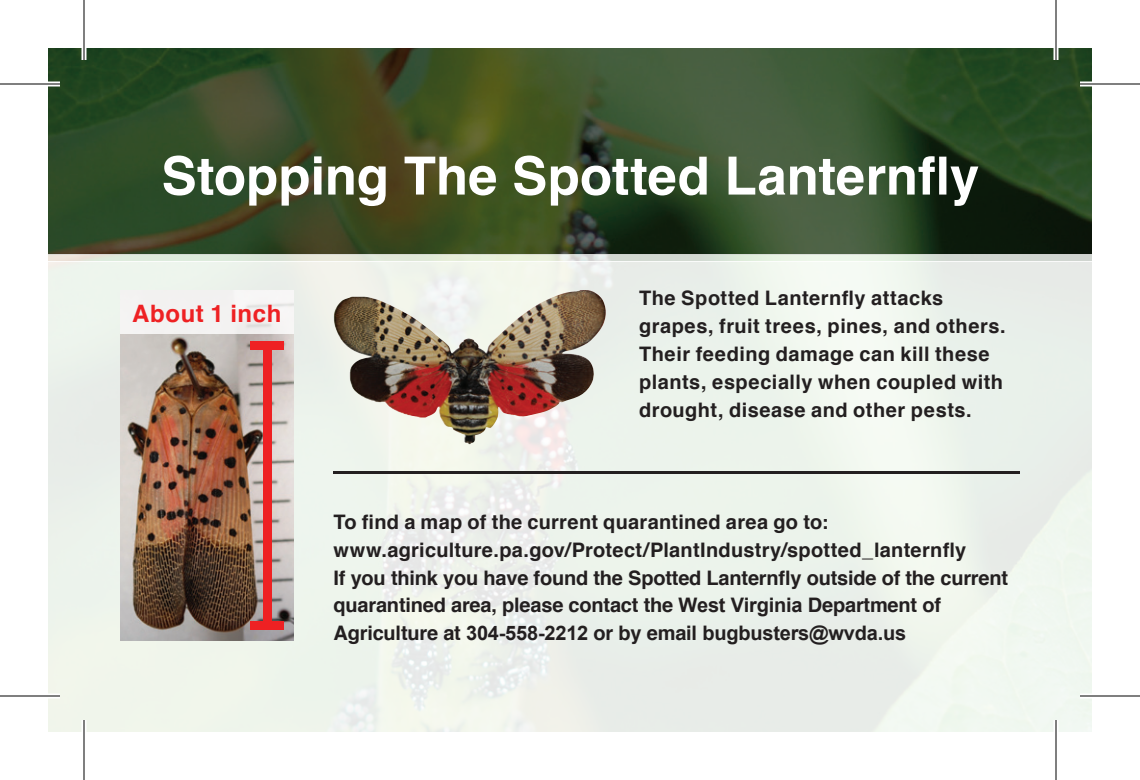
<style>
.page{position:relative;width:1140px;height:780px;background:#fff}
.page>*{position:absolute;margin:0;border:0;box-sizing:border-box;transform-origin:0 0}
.t1{font:700 52.8px "Helvetica";color:#fff}
.t2{font:700 24px "Helvetica";letter-spacing:.025em;color:#ee2123}
.t3{font:700 20px/27.6px "Helvetica";letter-spacing:-.01em;color:#231f20}
.t4{font:700 20px/28px "Helvetica";letter-spacing:.015em;color:#231f20}
.t5{font:700 20px "Arial";letter-spacing:-.01em;color:#231f20}
.s1{font-family:"Arial"}
.s2{font-family:"Helvetica"}
</style>
<div class="page">
<svg style="left:48px;top:48px;width:1044px;height:207px;background:#364b27"></svg>
<svg style="left:48px;top:255px;width:1044px;height:6px;background:#dee6d9"></svg>
<div style="left:48px;top:262px;width:1044px;height:470px;background:#ecf3eb"></div>
<img style="left:333px;top:290px;width:273px;height:154px">
<hr style="left:334px;top:471px;width:686px;height:3px;background:#231f20">
<img style="left:120px;top:334px;width:174px;height:307px">
<div style="left:120px;top:290px;width:174px;height:44px;background:#f3f2f1"></div>
<div style="left:263px;top:341px;width:9px;height:288px;background:#ee2123"></div>
<div style="left:250px;top:341px;width:34px;height:9px;background:#ee2123"></div>
<div style="left:250px;top:621px;width:34px;height:8px;background:#ee2123"></div>
<hr style="left:0;top:82px;width:60px;height:4px;background:#fff">
<hr style="left:1080px;top:82px;width:60px;height:4px;background:#fff">
<hr style="left:0;top:694px;width:60px;height:4px;background:#fff">
<hr style="left:1080px;top:694px;width:60px;height:4px;background:#fff">
<hr style="left:82px;top:0;width:4px;height:60px;background:#fff">
<hr style="left:82px;top:720px;width:4px;height:60px;background:#fff">
<hr style="left:1054px;top:0;width:4px;height:60px;background:#fff">
<hr style="left:1054px;top:720px;width:4px;height:60px;background:#fff">
<hr style="left:0;top:83px;width:60px;height:2px;background:#000">
<hr style="left:1080px;top:83px;width:60px;height:2px;background:#000">
<hr style="left:0;top:695px;width:60px;height:2px;background:#000">
<hr style="left:1080px;top:695px;width:60px;height:2px;background:#000">
<hr style="left:83px;top:0;width:2px;height:60px;background:#000">
<hr style="left:83px;top:720px;width:2px;height:60px;background:#000">
<hr style="left:1055px;top:0;width:2px;height:60px;background:#000">
<hr style="left:1055px;top:720px;width:2px;height:60px;background:#000">
<h1 class="t1" style="left:161px;top:133px;width:819px">Stopping The Spotted Lanternfly</h1>
<p class="t2" style="left:132px;top:294px;width:151px">About 1 inch</p>
<p class="t4" style="left:639px;top:284px;width:368px">The Spotted Lanternfly attacks grapes, fruit trees, pines, and others.<br>Their feeding damage can kill these plants, especially when coupled with drought, disease and other pests.</p>
<p class="t3" style="left:334px;top:508px;width:676px">To find a map of the current quarantined area go to: www.agriculture.pa.gov/Protect/PlantIndustry/spotted_lanternfly<br>If you think you have found the Spotted Lanternfly outside of the current quarantined area, please contact the <span class="s1">West Virginia</span> Department of</p>
<p class="t5" style="left:334px;top:620px;width:574px"><span class="s2">Agriculture at</span> 304-558-2212 <span class="s2">or by email</span> bugbusters@wvda.us</p>
</div>
